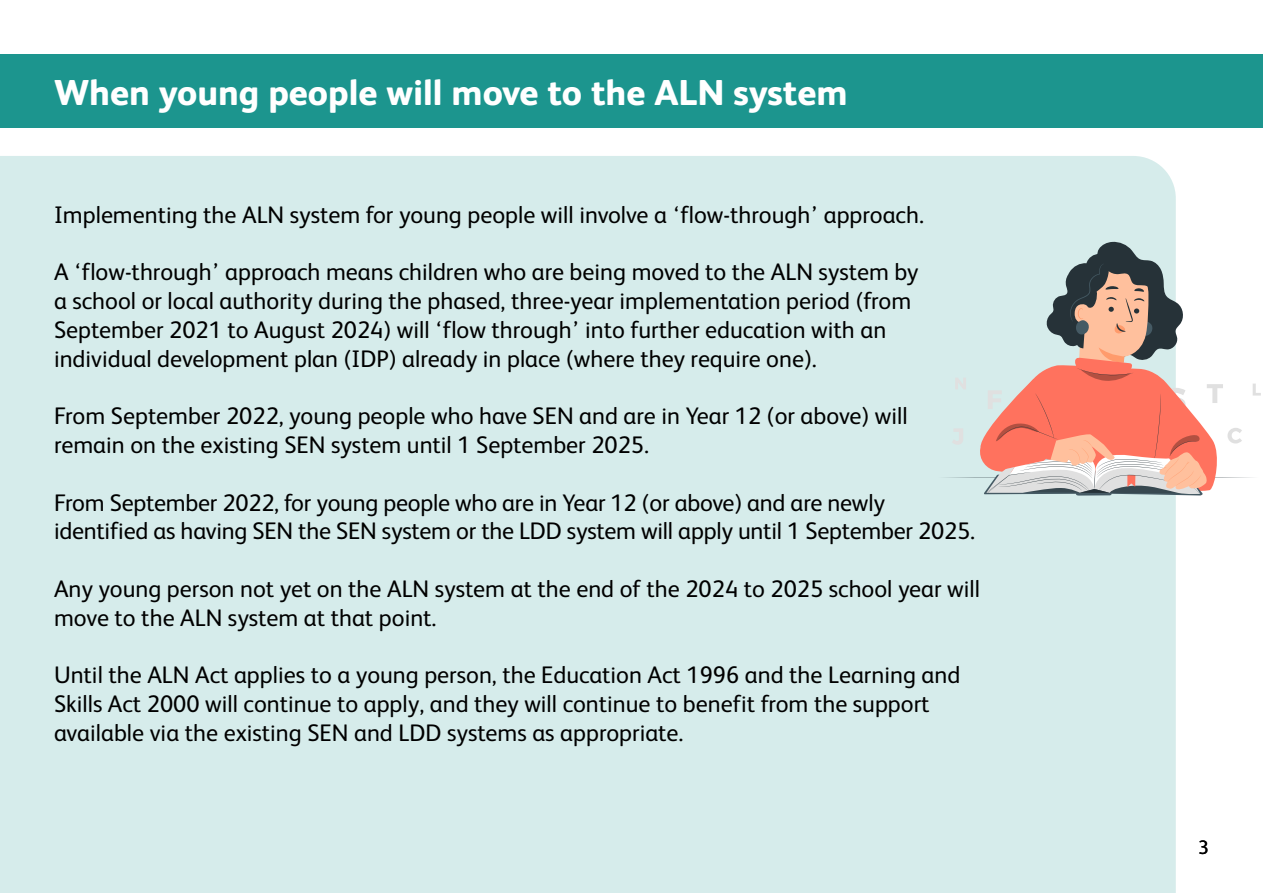
<style>
.page{position:relative;width:1263px;height:893px;background:#fff}
.page>*{position:absolute;margin:0;border:0;box-sizing:border-box;transform-origin:0 0}
.t1{font:800 36px "FS Albert";color:#fff}
.t2{font:24px/28.8px "FS Albert";color:#000}
.t3{font:19.5px "FS Albert";color:#000}
</style>
<div class="page">
<div style="left:0;top:156px;width:1176px;height:737px;background:#d6eceb"></div>
<div style="left:0;top:54px;width:1263px;height:74px;background:#1c958e"></div>
<svg style="left:938px;top:241px;width:323px;height:255px"></svg>
<p class="t1" style="left:54px;top:72px;width:795px">When young people will move to the ALN system</p>
<p class="t2" style="left:54px;top:200px;width:871px">Implementing the ALN system for young people will involve a ‘flow-through’ approach.</p>
<p class="t2" style="left:54px;top:257px;width:866px">A ‘flow-through’ approach means children who are being moved to the ALN system by a school or local authority during the phased, three-year implementation period (from September 2021 to August 2024) will ‘flow through’ into further education with an individual development plan (IDP) already in place (where they require one).</p>
<p class="t2" style="left:54px;top:401px;width:855px">From September 2022, young people who have SEN and are in Year 12 (or above) will remain on the existing SEN system until 1 September 2025.</p>
<p class="t2" style="left:54px;top:488px;width:922px">From September 2022, for young people who are in Year 12 (or above) and are newly identified as having SEN the SEN system or the LDD system will apply until 1 September 2025.</p>
<p class="t2" style="left:54px;top:574px;width:927px">Any young person not yet on the ALN system at the end of the 2024 to 2025 school year will move to the ALN system at that point.</p>
<p class="t2" style="left:54px;top:661px;width:908px">Until the ALN Act applies to a young person, the Education Act 1996 and the Learning and<br>Skills Act 2000 will continue to apply, and they will continue to benefit from the support available via the existing SEN and LDD systems as appropriate.</p>
<p class="t3" style="left:1198px;top:836px;width:12px">3</p>
</div>
